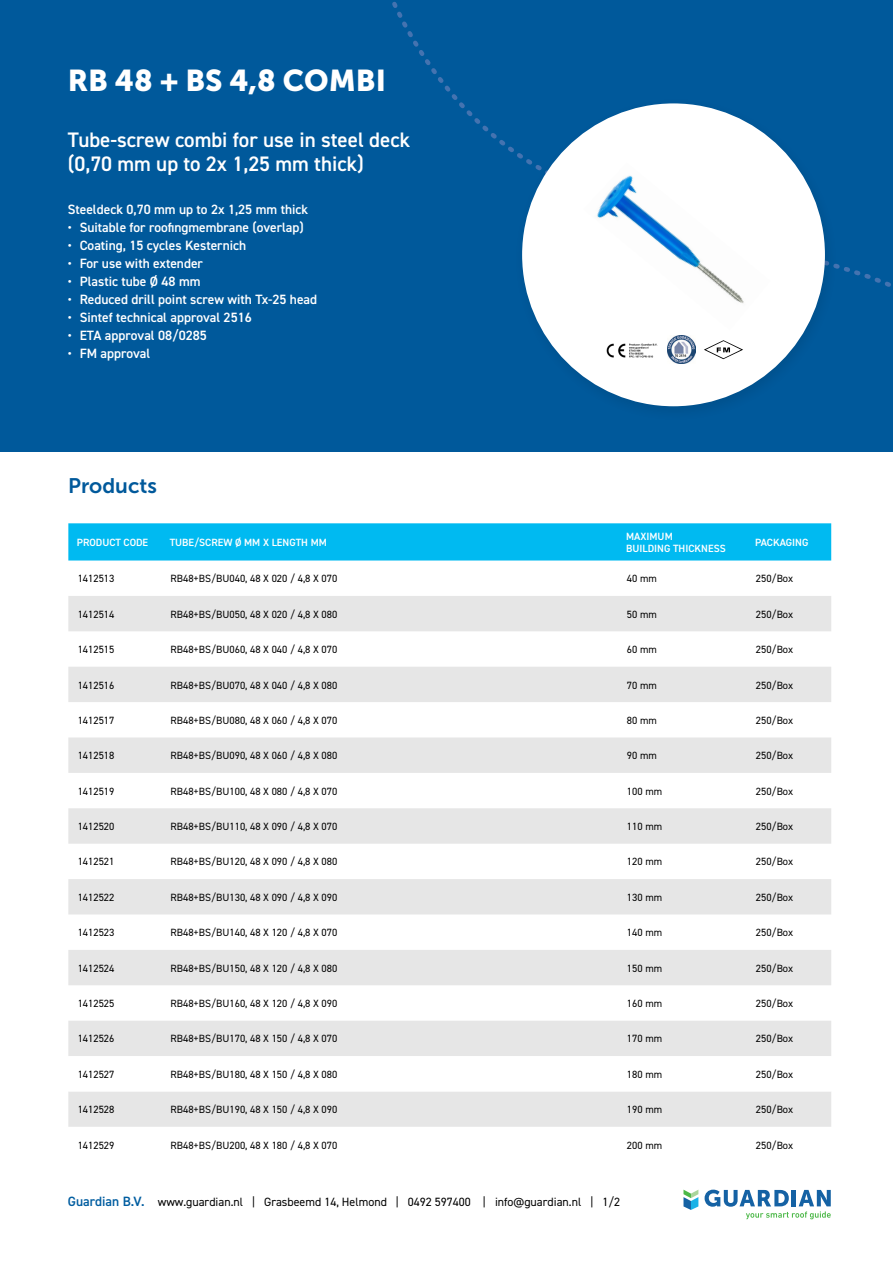
<style>
.page{position:relative;width:893px;height:1263px;background:#fff}
.page>*{position:absolute;margin:0;border:0;box-sizing:border-box;transform-origin:0 0}
.t1{font:30px "Museo Sans 900";color:#fff}
.t2{font:600 21px/24px "DIN2014";color:#fff}
.t3{font:21px "Museo Sans 700";color:#00599b}
.t4{font:600 13.5px "DIN2014";color:#fff}
.t5{font:12px "DIN2014";color:#000}
.t6{font:10.5px "DIN2014";color:#000}
.t7{font:600 10.5px/12px "DIN2014";color:#fff}
.s1{font-weight:600;font-size:13.5px;color:#005da0}
</style>
<div class="page">
<div style="left:0;top:0;width:893px;height:451px;background:#00599b"></div>
<div style="left:522px;top:103px;width:303px;height:303px;background:#fff;border-radius:50%"></div>
<div style="left:68px;top:523px;width:763px;height:37px;background:#00baf1"></div>
<svg style="left:68px;top:596px;width:763px;height:460px;fill:#e6e6e6"></svg>
<div style="left:68px;top:1092px;width:763px;height:35px;background:#e6e6e6"></div>
<svg style="left:705px;top:1189px;width:126px;height:30px"></svg>
<svg style="left:683px;top:1189px;width:15px;height:21px"></svg>
<img style="left:597px;top:175px;width:147px;height:128px">
<img style="left:607px;top:344px;width:50px;height:14px">
<img style="left:667px;top:336px;width:28px;height:28px">
<svg style="left:704px;top:340px;width:39px;height:19px"></svg>
<p class="t1" style="left:68px;top:63px;width:320px">RB 48 + BS 4,8 COMBI</p>
<p class="t2" style="left:68px;top:127px;width:344px">Tube-screw combi for use in steel deck (0,70 mm up to 2x 1,25 mm thick)</p>
<p class="t4" style="left:68px;top:201px;width:242px">Steeldeck 0,70 mm up to 2x 1,25 mm thick</p>
<p class="t4" style="left:68px;top:219px;width:238px">• Suitable for roofingmembrane (overlap)</p>
<p class="t4" style="left:68px;top:237px;width:180px">• Coating, 15 cycles Kesternich</p>
<p class="t4" style="left:68px;top:255px;width:137px">• For use with extender</p>
<p class="t4" style="left:68px;top:273px;width:134px">• Plastic tube Ø 48 mm</p>
<p class="t4" style="left:68px;top:291px;width:251px">• Reduced drill point screw with Tx-25 head</p>
<p class="t4" style="left:68px;top:309px;width:186px">• Sintef technical approval 2516</p>
<p class="t4" style="left:68px;top:327px;width:141px">• ETA approval 08/0285</p>
<p class="t4" style="left:68px;top:345px;width:84px">• FM approval</p>
<p class="t3" style="left:68px;top:473px;width:90px">Products</p>
<p class="t7" style="left:77px;top:536px;width:73px">PRODUCT CODE</p>
<p class="t7" style="left:170px;top:536px;width:159px">TUBE/SCREW Ø MM X LENGTH MM</p>
<p class="t7" style="left:626px;top:530px;width:101px">MAXIMUM<br>BUILDING THICKNESS</p>
<p class="t7" style="left:755px;top:536px;width:55px">PACKAGING</p>
<p class="t6" style="left:78px;top:572px;width:38px">1412513</p>
<p class="t6" style="left:171px;top:572px;width:168px">RB48+BS/BU040, 48 X 020 / 4,8 X 070</p>
<p class="t6" style="left:627px;top:572px;width:31px">40 mm</p>
<p class="t6" style="left:756px;top:572px;width:39px">250/Box</p>
<p class="t6" style="left:78px;top:607px;width:38px">1412514</p>
<p class="t6" style="left:171px;top:607px;width:168px">RB48+BS/BU050, 48 X 020 / 4,8 X 080</p>
<p class="t6" style="left:627px;top:607px;width:31px">50 mm</p>
<p class="t6" style="left:756px;top:607px;width:39px">250/Box</p>
<p class="t6" style="left:78px;top:643px;width:38px">1412515</p>
<p class="t6" style="left:171px;top:643px;width:168px">RB48+BS/BU060, 48 X 040 / 4,8 X 070</p>
<p class="t6" style="left:627px;top:643px;width:31px">60 mm</p>
<p class="t6" style="left:756px;top:643px;width:39px">250/Box</p>
<p class="t6" style="left:78px;top:678px;width:38px">1412516</p>
<p class="t6" style="left:171px;top:678px;width:168px">RB48+BS/BU070, 48 X 040 / 4,8 X 080</p>
<p class="t6" style="left:627px;top:678px;width:31px">70 mm</p>
<p class="t6" style="left:756px;top:678px;width:39px">250/Box</p>
<p class="t6" style="left:78px;top:714px;width:38px">1412517</p>
<p class="t6" style="left:171px;top:714px;width:168px">RB48+BS/BU080, 48 X 060 / 4,8 X 070</p>
<p class="t6" style="left:627px;top:714px;width:31px">80 mm</p>
<p class="t6" style="left:756px;top:714px;width:39px">250/Box</p>
<p class="t6" style="left:78px;top:749px;width:38px">1412518</p>
<p class="t6" style="left:171px;top:749px;width:168px">RB48+BS/BU090, 48 X 060 / 4,8 X 080</p>
<p class="t6" style="left:627px;top:749px;width:31px">90 mm</p>
<p class="t6" style="left:756px;top:749px;width:39px">250/Box</p>
<p class="t6" style="left:78px;top:784px;width:38px">1412519</p>
<p class="t6" style="left:171px;top:784px;width:168px">RB48+BS/BU100, 48 X 080 / 4,8 X 070</p>
<p class="t6" style="left:627px;top:784px;width:37px">100 mm</p>
<p class="t6" style="left:756px;top:784px;width:39px">250/Box</p>
<p class="t6" style="left:78px;top:820px;width:38px">1412520</p>
<p class="t6" style="left:171px;top:820px;width:168px">RB48+BS/BU110, 48 X 090 / 4,8 X 070</p>
<p class="t6" style="left:627px;top:820px;width:37px">110 mm</p>
<p class="t6" style="left:756px;top:820px;width:39px">250/Box</p>
<p class="t6" style="left:78px;top:855px;width:38px">1412521</p>
<p class="t6" style="left:171px;top:855px;width:168px">RB48+BS/BU120, 48 X 090 / 4,8 X 080</p>
<p class="t6" style="left:627px;top:855px;width:37px">120 mm</p>
<p class="t6" style="left:756px;top:855px;width:39px">250/Box</p>
<p class="t6" style="left:78px;top:891px;width:38px">1412522</p>
<p class="t6" style="left:171px;top:891px;width:168px">RB48+BS/BU130, 48 X 090 / 4,8 X 090</p>
<p class="t6" style="left:627px;top:891px;width:37px">130 mm</p>
<p class="t6" style="left:756px;top:891px;width:39px">250/Box</p>
<p class="t6" style="left:78px;top:926px;width:38px">1412523</p>
<p class="t6" style="left:171px;top:926px;width:168px">RB48+BS/BU140, 48 X 120 / 4,8 X 070</p>
<p class="t6" style="left:627px;top:926px;width:37px">140 mm</p>
<p class="t6" style="left:756px;top:926px;width:39px">250/Box</p>
<p class="t6" style="left:78px;top:961px;width:38px">1412524</p>
<p class="t6" style="left:171px;top:961px;width:168px">RB48+BS/BU150, 48 X 120 / 4,8 X 080</p>
<p class="t6" style="left:627px;top:961px;width:37px">150 mm</p>
<p class="t6" style="left:756px;top:961px;width:39px">250/Box</p>
<p class="t6" style="left:78px;top:997px;width:38px">1412525</p>
<p class="t6" style="left:171px;top:997px;width:168px">RB48+BS/BU160, 48 X 120 / 4,8 X 090</p>
<p class="t6" style="left:627px;top:997px;width:37px">160 mm</p>
<p class="t6" style="left:756px;top:997px;width:39px">250/Box</p>
<p class="t6" style="left:78px;top:1032px;width:38px">1412526</p>
<p class="t6" style="left:171px;top:1032px;width:168px">RB48+BS/BU170, 48 X 150 / 4,8 X 070</p>
<p class="t6" style="left:627px;top:1032px;width:37px">170 mm</p>
<p class="t6" style="left:756px;top:1032px;width:39px">250/Box</p>
<p class="t6" style="left:78px;top:1068px;width:38px">1412527</p>
<p class="t6" style="left:171px;top:1068px;width:168px">RB48+BS/BU180, 48 X 150 / 4,8 X 080</p>
<p class="t6" style="left:627px;top:1068px;width:37px">180 mm</p>
<p class="t6" style="left:756px;top:1068px;width:39px">250/Box</p>
<p class="t6" style="left:78px;top:1103px;width:38px">1412528</p>
<p class="t6" style="left:171px;top:1103px;width:168px">RB48+BS/BU190, 48 X 150 / 4,8 X 090</p>
<p class="t6" style="left:627px;top:1103px;width:37px">190 mm</p>
<p class="t6" style="left:756px;top:1103px;width:39px">250/Box</p>
<p class="t6" style="left:78px;top:1138px;width:38px">1412529</p>
<p class="t6" style="left:171px;top:1138px;width:168px">RB48+BS/BU200, 48 X 180 / 4,8 X 070</p>
<p class="t6" style="left:627px;top:1138px;width:37px">200 mm</p>
<p class="t6" style="left:756px;top:1138px;width:39px">250/Box</p>
<p class="t5" style="left:68px;top:1194px;width:554px"><span class="s1">Guardian B.V.</span> www.guardian.nl | Grasbeemd 14, Helmond | 0492 597400 | info@guardian.nl | 1/2</p>
</div>
